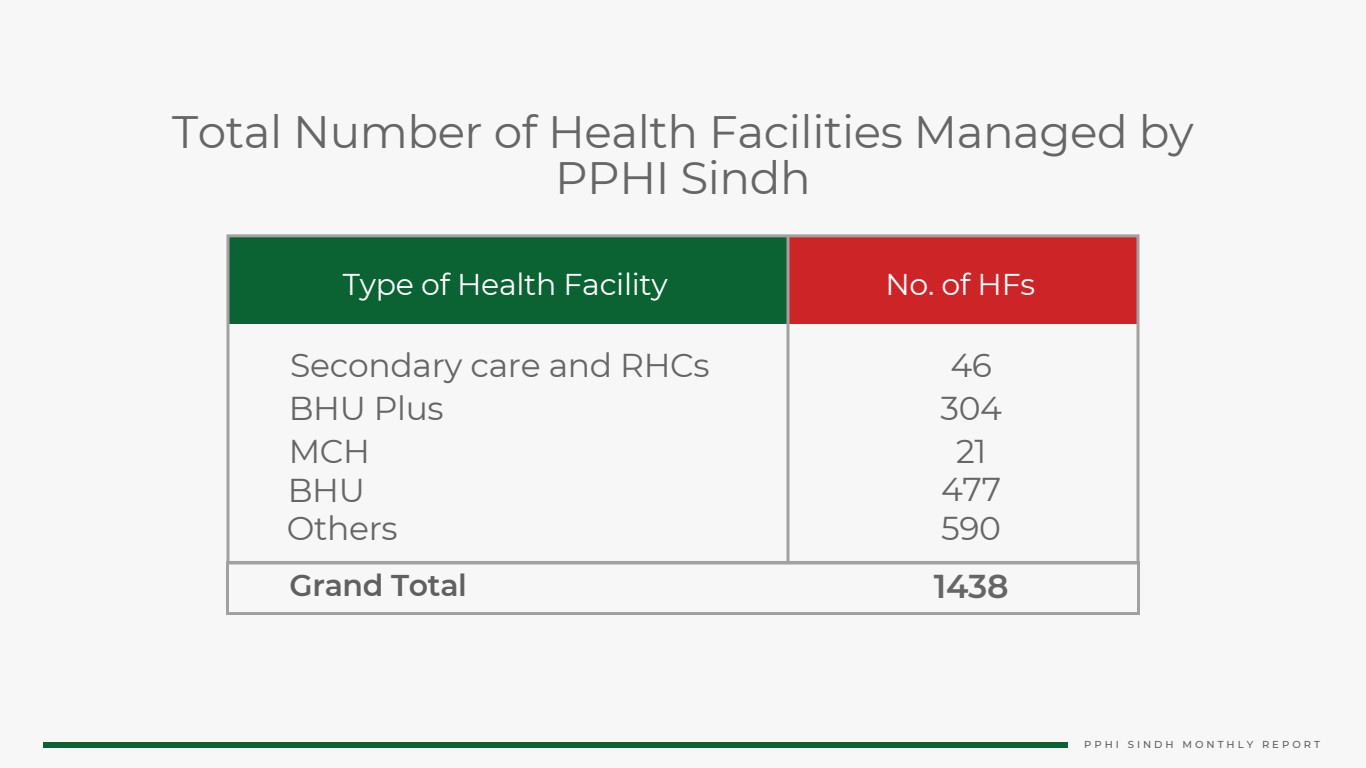
<style>
.page{position:relative;width:1366px;height:768px;background:#f7f7f7}
.page>*{position:absolute;margin:0;border:0;box-sizing:border-box;transform-origin:0 0}
.t1{font:45.4px/45.8px "Montserrat";letter-spacing:-.01em;color:#666;text-align:center}
.t2{font:33px/43px "Montserrat";letter-spacing:-.01em;color:#666}
.t3{font:600 33px "Montserrat";color:#666}
.t4{font:30px "Montserrat";letter-spacing:-.01em;color:#fff}
.t5{font:600 30px "Montserrat";letter-spacing:-.01em;color:#606060}
.t6{font:500 10.1px "Montserrat";letter-spacing:.3em;color:#5e5e5e}
</style>
<div class="page">
<div style="left:43px;top:742px;width:1025px;height:5px;background:#0b6334"></div>
<div style="left:228px;top:236px;width:569px;height:88px;background:#0b6334"></div>
<div style="left:788px;top:236px;width:350px;height:88px;background:#cd2527"></div>
<div style="left:226px;top:234px;width:914px;height:330px;border:3px solid #a3a0a0"></div>
<div style="left:226px;top:561px;width:914px;height:54px;border:3px solid #a3a0a0"></div>
<svg style="left:786px;top:235px;width:4px;height:328px"></svg>
<h1 class="t1" style="left:172px;top:108px;width:1023px">Total Number of Health Facilities Managed by<br>PPHI Sindh</h1>
<p class="t4" style="left:343px;top:264px;width:326px">Type of Health Facility</p>
<p class="t4" style="left:885px;top:264px;width:151px">No. of HFs</p>
<p class="t2" style="left:290px;top:343px;width:421px">Secondary care and RHCs</p>
<p class="t2" style="left:940px;top:343px;width:63px;text-align:center">46<br>304<br>21</p>
<p class="t2" style="left:941px;top:469px;width:62px;line-height:39px">477<br>590</p>
<p class="t3" style="left:934px;top:563px;width:76px">1438</p>
<p class="t2" style="left:289px;top:386px;width:157px">BHU Plus<br>MCH</p>
<p class="t2" style="left:287px;top:470px;width:113px;line-height:38px">BHU<br>Others</p>
<p class="t5" style="left:290px;top:564px;width:179px">Grand Total</p>
<p class="t6" style="left:1084px;top:737px;width:237px">PPHI SINDH MONTHLY REPORT</p>
</div>
